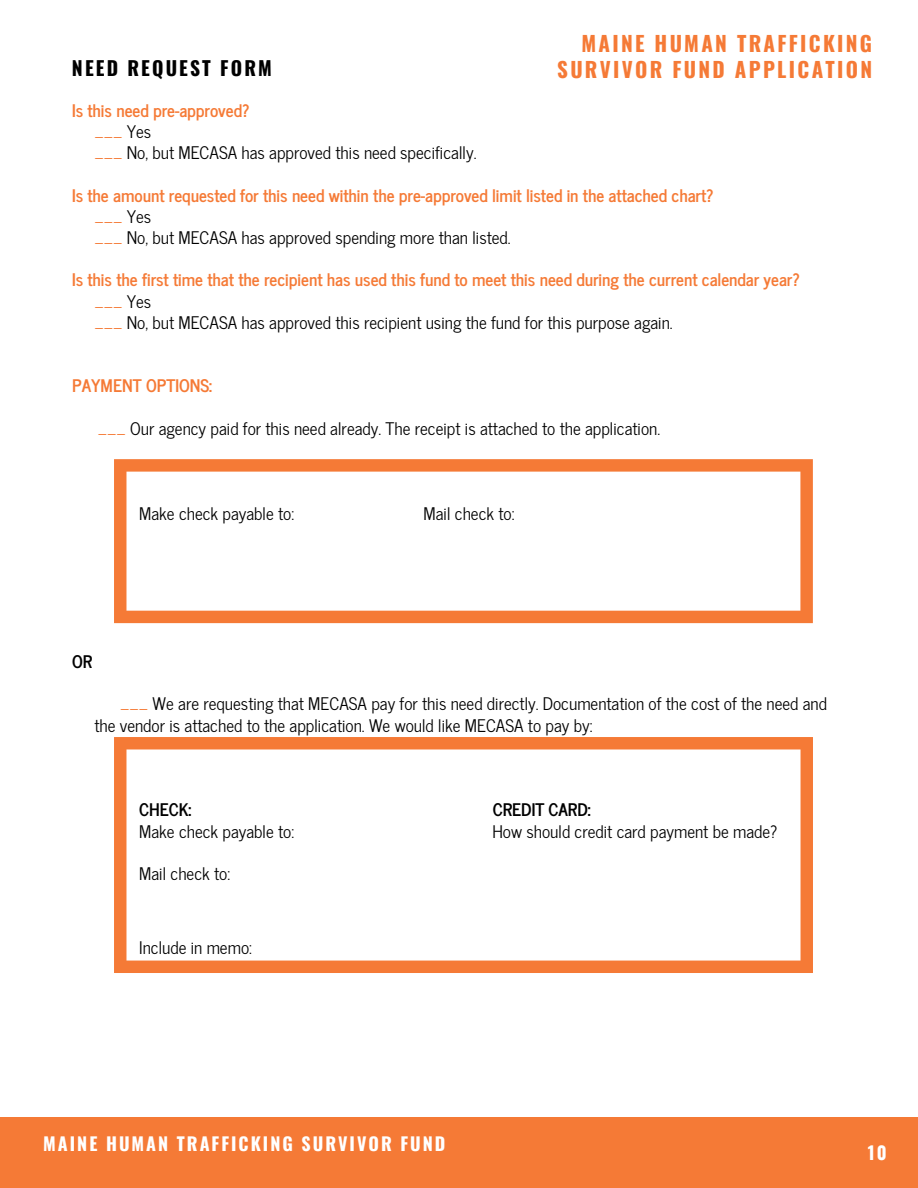
<style>
.page{position:relative;width:918px;height:1188px;background:#fff}
.page>*{position:absolute;margin:0;border:0;box-sizing:border-box;transform-origin:0 0}
.t1{font:700 21px "Oswald";letter-spacing:.11em;color:#f57a36}
.t2{font:700 19.5px "Oswald";letter-spacing:.11em;color:#000}
.t3{font:700 18px "Oswald";letter-spacing:.11em;color:#fff}
.t4{font:17.25px/21.1px "News Cycle";color:#000}
.t5{font:700 17.25px "News Cycle";color:#f57a36}
.t6{font:700 17.25px "News Cycle";color:#000}
.t7{font:17.25px "News Cycle";color:#f57a36}
.s1{color:#000}
.s2{color:#f57a36}
</style>
<div class="page">
<div style="left:0;top:1118px;width:918px;height:70px;background:#f57a36"></div>
<svg style="left:114px;top:459px;width:699px;height:164px"></svg>
<svg style="left:114px;top:737px;width:699px;height:236px"></svg>
<p class="t1" style="left:582px;top:27px;width:292px">MAINE HUMAN TRAFFICKING</p>
<p class="t1" style="left:557px;top:53px;width:316px">SURVIVOR FUND APPLICATION</p>
<p class="t2" style="left:72px;top:53px;width:201px">NEED REQUEST FORM</p>
<p class="t5" style="left:72px;top:95px;width:179px">Is this need pre-approved?</p>
<p class="t7" style="left:94px;top:116px;width:58px">___ <span class="s1">Yes</span></p>
<p class="t4" style="left:94px;top:141px;width:384px"><span class="s2">___</span> No, but MECASA has approved this need specifically.</p>
<p class="t5" style="left:72px;top:180px;width:643px">Is the amount requested for this need within the pre-approved limit listed in the attached chart?</p>
<p class="t7" style="left:94px;top:201px;width:58px">___ <span class="s1">Yes</span></p>
<p class="t4" style="left:94px;top:226px;width:418px"><span class="s2">___</span> No, but MECASA has approved spending more than listed.</p>
<p class="t5" style="left:72px;top:265px;width:729px">Is this the first time that the recipient has used this fund to meet this need during the current calendar year?</p>
<p class="t7" style="left:94px;top:286px;width:58px">___ <span class="s1">Yes</span></p>
<p class="t4" style="left:94px;top:311px;width:580px"><span class="s2">___</span> No, but MECASA has approved this recipient using the fund for this purpose again.</p>
<p class="t5" style="left:72px;top:371px;width:142px">PAYMENT OPTIONS:</p>
<p class="t4" style="left:98px;top:417px;width:564px"><span class="s2">___</span> Our agency paid for this need already. The receipt is attached to the application.</p>
<p class="t4" style="left:139px;top:501px;width:157px">Make check payable to:</p>
<p class="t4" style="left:424px;top:501px;width:92px">Mail check to:</p>
<p class="t6" style="left:72px;top:646px;width:22px">OR</p>
<p class="t4" style="left:94px;top:692px;width:734px;text-indent:26px"><span class="s2">___</span> We are requesting that MECASA pay for this need directly. Documentation of the cost of the need and the vendor is attached to the application. We would like MECASA to pay by:</p>
<p class="t6" style="left:139px;top:795px;width:54px">CHECK:</p>
<p class="t6" style="left:493px;top:795px;width:99px">CREDIT CARD:</p>
<p class="t4" style="left:139px;top:819px;width:157px">Make check payable to:</p>
<p class="t4" style="left:492px;top:819px;width:287px">How should credit card payment be made?</p>
<p class="t4" style="left:139px;top:862px;width:92px">Mail check to:</p>
<p class="t4" style="left:139px;top:936px;width:114px">Include in memo:</p>
<p class="t3" style="left:43px;top:1129px;width:404px">MAINE HUMAN TRAFFICKING SURVIVOR FUND</p>
<p class="t3" style="left:868px;top:1139px;width:20px">10</p>
</div>
